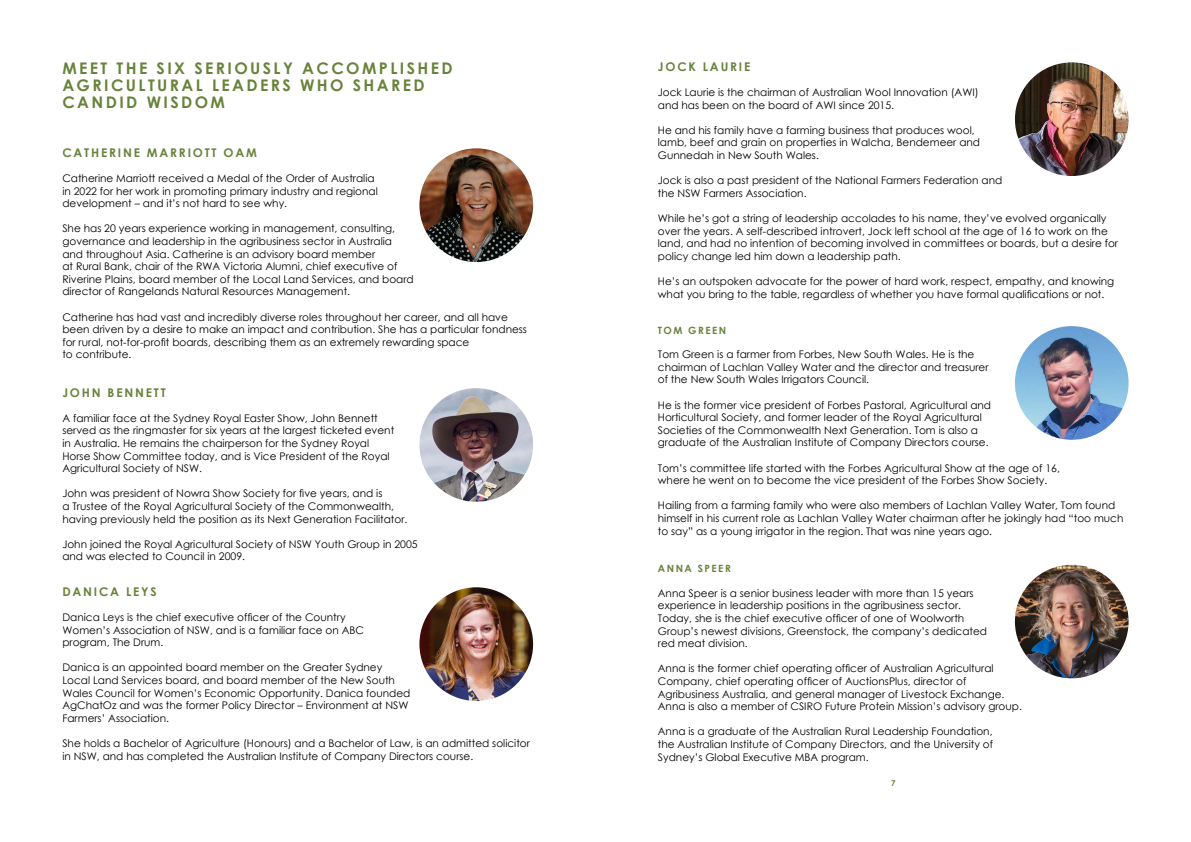
<style>
.page{position:relative;width:1191px;height:842px;background:#fff}
.page>*{position:absolute;margin:0;border:0;box-sizing:border-box;transform-origin:0 0}
.t1{font:700 16px/17px "Century Gothic";letter-spacing:.15em;color:#68833b}
.t2{font:700 12px "Century Gothic";letter-spacing:.15em;color:#68833b}
.t3{font:10.5px/12.6px "Century Gothic";color:#000}
.t4{font:700 10px "Century Gothic";letter-spacing:.15em;color:#68833b}
.t5{font:700 8px "Century Gothic";color:#68833b}
</style>
<div class="page">
<img style="left:419px;top:148px;width:114px;height:114px;border-radius:57px">
<img style="left:419px;top:587px;width:114px;height:114px;border-radius:57px">
<img style="left:419px;top:388px;width:114px;height:114px;border-radius:57px">
<img style="left:1015px;top:326px;width:113px;height:114px;border-radius:57px">
<img style="left:1015px;top:565px;width:113px;height:113px;border-radius:57px">
<img style="left:1015px;top:62px;width:113px;height:114px;border-radius:57px">
<h1 class="t1" style="left:62px;top:59px;width:392px">MEET THE SIX SERIOUSLY ACCOMPLISHED<br>AGRICULTURAL LEADERS WHO SHARED<br>CANDID WISDOM</h1>
<p class="t2" style="left:62px;top:144px;width:196px">CATHERINE MARRIOTT OAM</p>
<p class="t3" style="left:62px;top:172px;width:317px">Catherine Marriott received a Medal of the Order of Australia in 2022 for her work in promoting primary industry and regional development – and it’s not hard to see why.</p>
<p class="t3" style="left:62px;top:222px;width:353px">She has 20 years experience working in management, consulting, governance and leadership in the agribusiness sector in Australia and throughout Asia. Catherine is an advisory board member<br>at Rural Bank, chair of the RWA Victoria Alumni, chief executive of Riverine Plains, board member of the Local Land Services, and board director of Rangelands Natural Resources Management.</p>
<p class="t3" style="left:62px;top:310px;width:466px">Catherine has had vast and incredibly diverse roles throughout her career, and all have been driven by a desire to make an impact and contribution. She has a particular fondness for rural, not-for-profit boards, describing them as an extremely rewarding space<br>to contribute.</p>
<p class="t2" style="left:62px;top:384px;width:105px">JOHN BENNETT</p>
<p class="t3" style="left:62px;top:411px;width:333px">A familiar face at the Sydney Royal Easter Show, John Bennett served as the ringmaster for six years at the largest ticketed event in Australia. He remains the chairperson for the Sydney Royal Horse Show Committee today, and is Vice President of the Royal Agricultural Society of NSW.</p>
<p class="t3" style="left:62px;top:487px;width:346px">John was president of Nowra Show Society for five years, and is<br>a Trustee of the Royal Agricultural Society of the Commonwealth, having previously held the position as its Next Generation Facilitator.</p>
<p class="t3" style="left:62px;top:537px;width:357px">John joined the Royal Agricultural Society of NSW Youth Group in 2005 and was elected to Council in 2009.</p>
<p class="t2" style="left:62px;top:583px;width:96px">DANICA LEYS</p>
<p class="t3" style="left:62px;top:611px;width:303px">Danica Leys is the chief executive officer of the Country<br>Women’s Association of NSW, and is a familiar face on ABC program, The Drum.</p>
<p class="t3" style="left:62px;top:661px;width:349px">Danica is an appointed board member on the Greater Sydney Local Land Services board, and board member of the New South Wales Council for Women’s Economic Opportunity. Danica founded AgChatOz and was the former Policy Director – Environment at NSW Farmers’ Association.</p>
<p class="t3" style="left:62px;top:737px;width:469px">She holds a Bachelor of Agriculture (Honours) and a Bachelor of Law, is an admitted solicitor in NSW, and has completed the Australian Institute of Company Directors course.</p>
<p class="t2" style="left:658px;top:58px;width:94px">JOCK LAURIE</p>
<p class="t3" style="left:658px;top:86px;width:322px">Jock Laurie is the chairman of Australian Wool Innovation (AWI) and has been on the board of AWI since 2015.</p>
<p class="t3" style="left:658px;top:124px;width:324px">He and his family have a farming business that produces wool, lamb, beef and grain on properties in Walcha, Bendemeer and<br>Gunnedah in New South Wales.</p>
<p class="t3" style="left:658px;top:174px;width:346px">Jock is also a past president of the National Farmers Federation and the NSW Farmers Association.</p>
<p class="t3" style="left:658px;top:212px;width:462px">While he’s got a string of leadership accolades to his name, they’ve evolved organically over the years. A self-described introvert, Jock left school at the age of 16 to work on the land, and had no intention of becoming involved in committees or boards, but a desire for policy change led him down a leadership path.</p>
<p class="t3" style="left:658px;top:275px;width:458px">He’s an outspoken advocate for the power of hard work, respect, empathy, and knowing what you bring to the table, regardless of whether you have formal qualifications or not.</p>
<p class="t4" style="left:658px;top:322px;width:70px">TOM GREEN</p>
<p class="t3" style="left:658px;top:348px;width:332px">Tom Green is a farmer from Forbes, New South Wales. He is the chairman of Lachlan Valley Water and the director and treasurer of the New South Wales Irrigators Council.</p>
<p class="t3" style="left:658px;top:398px;width:335px">He is the former vice president of Forbes Pastoral, Agricultural and Horticultural Society, and former leader of the Royal Agricultural Societies of the Commonwealth Next Generation. Tom is also a graduate of the Australian Institute of Company Directors course.</p>
<p class="t3" style="left:658px;top:461px;width:403px">Tom’s committee life started with the Forbes Agricultural Show at the age of 16, where he went on to become the vice president of the Forbes Show Society.</p>
<p class="t3" style="left:658px;top:499px;width:467px">Hailing from a farming family who were also members of Lachlan Valley Water, Tom found himself in his current role as Lachlan Valley Water chairman after he jokingly had “too much to say” as a young irrigator in the region. That was nine years ago.</p>
<p class="t4" style="left:658px;top:561px;width:74px">ANNA SPEER</p>
<p class="t3" style="left:658px;top:586px;width:331px">Anna Speer is a senior business leader with more than 15 years experience in leadership positions in the agribusiness sector.<br>Today, she is the chief executive officer of one of Woolworth Group’s newest divisions, Greenstock, the company’s dedicated red meat division.</p>
<p class="t3" style="left:658px;top:662px;width:365px">Anna is the former chief operating officer of Australian Agricultural Company, chief operating officer of AuctionsPlus, director of Agribusiness Australia, and general manager of Livestock Exchange.<br>Anna is also a member of CSIRO Future Protein Mission’s advisory group.</p>
<p class="t3" style="left:658px;top:725px;width:337px;text-align:justify">Anna is a graduate of the Australian Rural Leadership Foundation, the Australian Institute of Company Directors, and the University of Sydney’s Global Executive MBA program.</p>
<p class="t5" style="left:891px;top:777px;width:6px">7</p>
</div>
